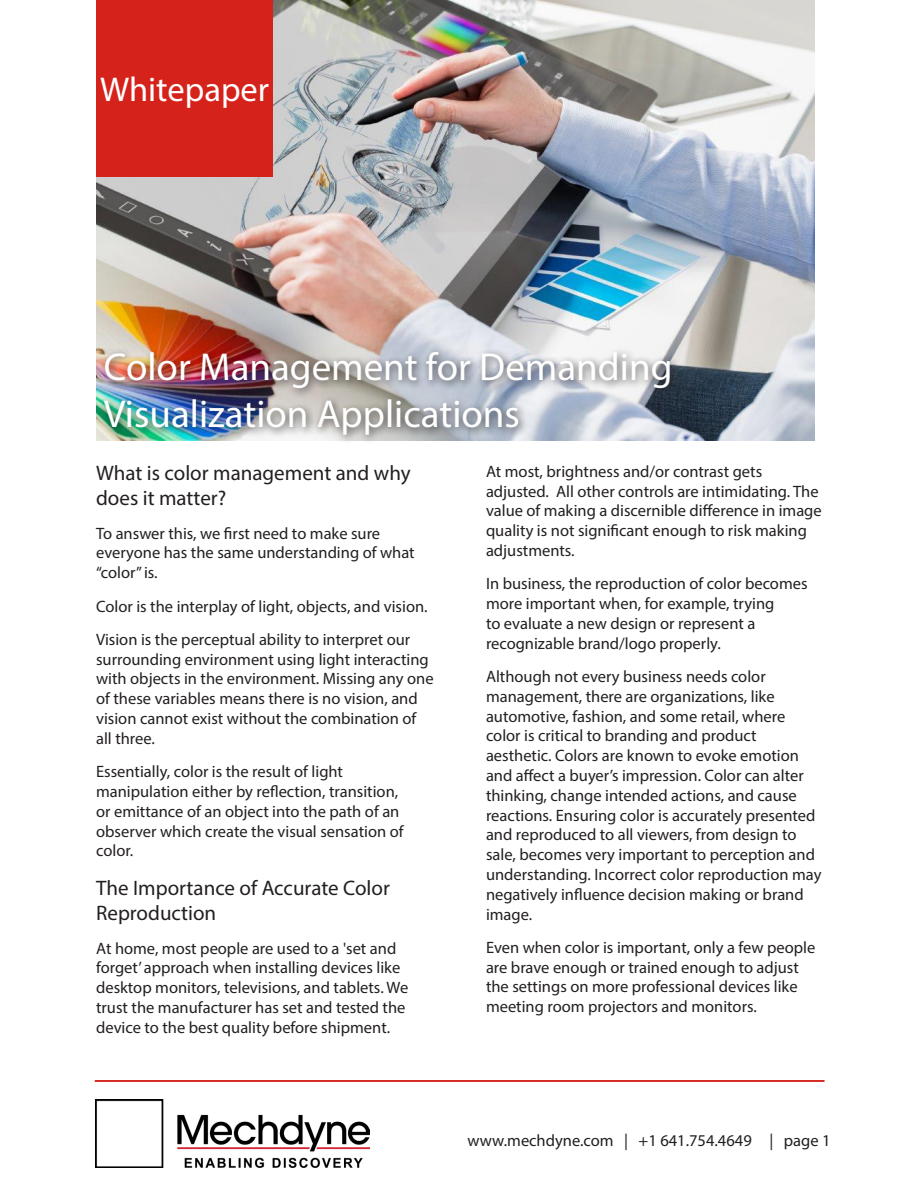
<style>
.page{position:relative;width:918px;height:1188px;background:#fff}
.page>*{position:absolute;margin:0;border:0;box-sizing:border-box;transform-origin:0 0}
.t1{font:39px/46.8px "Myriad Pro";color:#fff}
.t2{font:34.5px "Myriad Pro";color:#fff}
.body{font:21px/25.2px "Myriad Pro";color:#231f20}
.body-2{font:16.5px/19.8px "Myriad Pro";color:#231f20}
</style>
<div class="page">
<img style="left:96px;top:0;width:718px;height:441px">
<div style="left:99px;top:346px;width:581px;height:98px;background:#231f20;opacity:.75"></div>
<div style="left:96px;top:0;width:177px;height:176px;background:#d5221b"></div>
<hr style="left:95px;top:1080px;width:729px;height:2px;background:#d5221b">
<img style="left:96px;top:1099px;width:273px;height:68px">
<p class="t2" style="left:100px;top:68px;width:171px">Whitepaper</p>
<p class="t1" style="left:104px;top:343px;width:570px">Color Management for Demanding<br>Visualization Applications</p>
<p class="body" style="left:96px;top:460px;width:316px">What is color management and why does it matter?</p>
<p class="body-2" style="left:96px;top:523px;width:320px">To answer this, we first need to make sure everyone has the same understanding of what “color” is.</p>
<p class="body-2" style="left:96px;top:596px;width:333px">Color is the interplay of light, objects, and vision.</p>
<p class="body-2" style="left:96px;top:629px;width:339px">Vision is the perceptual ability to interpret our surrounding environment using light interacting with objects in the environment. Missing any one of these variables means there is no vision, and vision cannot exist without the combination of all three.</p>
<p class="body-2" style="left:96px;top:761px;width:309px">Essentially, color is the result of light manipulation either by reflection, transition, or emittance of an object into the path of an observer which create the visual sensation of color.</p>
<p class="body" style="left:96px;top:875px;width:295px">The Importance of Accurate Color<br>Reproduction</p>
<p class="body-2" style="left:96px;top:938px;width:314px">At home, most people are used to a 'set and forget’ approach when installing devices like desktop monitors, televisions, and tablets. We trust the manufacturer has set and tested the device to the best quality before shipment.</p>
<p class="body-2" style="left:486px;top:461px;width:337px">At most, brightness and/or contrast gets adjusted. All other controls are intimidating. The value of making a discernible difference in image quality is not significant enough to risk making adjustments.</p>
<p class="body-2" style="left:486px;top:574px;width:323px">In business, the reproduction of color becomes more important when, for example, trying<br>to evaluate a new design or represent a recognizable brand/logo properly.</p>
<p class="body-2" style="left:486px;top:666px;width:337px">Although not every business needs color management, there are organizations, like automotive, fashion, and some retail, where color is critical to branding and product aesthetic. Colors are known to evoke emotion and affect a buyer’s impression. Color can alter thinking, change intended actions, and cause reactions. Ensuring color is accurately presented and reproduced to all viewers, from design to sale, becomes very important to perception and understanding. Incorrect color reproduction may negatively influence decision making or brand image.</p>
<p class="body-2" style="left:486px;top:937px;width:331px">Even when color is important, only a few people are brave enough or trained enough to adjust the settings on more professional devices like meeting room projectors and monitors.</p>
<p class="body-2" style="left:468px;top:1131px;width:364px">www.mechdyne.com | +1 641.754.4649 | page 1</p>
</div>
